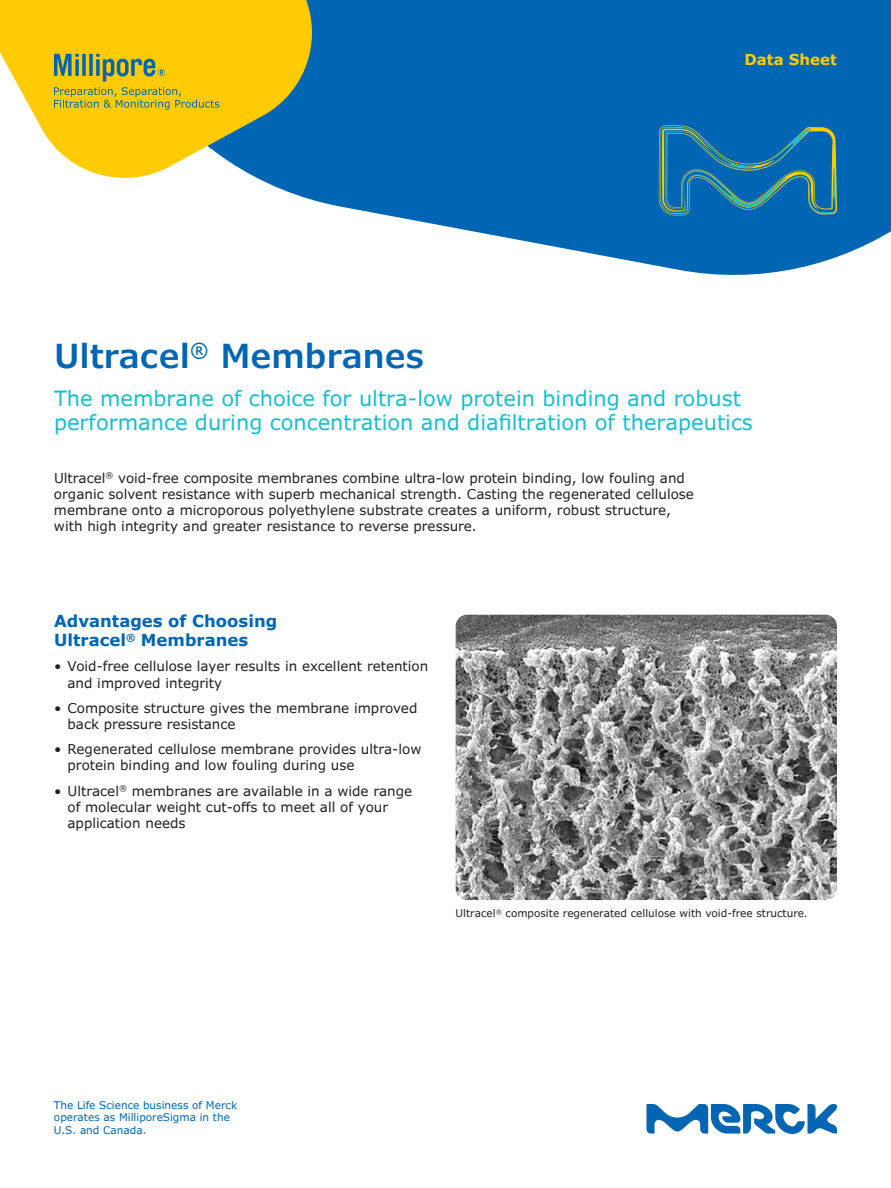
<style>
.page{position:relative;width:891px;height:1188px;background:#fff}
.page>*{position:absolute;margin:0;border:0;box-sizing:border-box;transform-origin:0 0}
.t1{font:600 33px "Verdana Pro";color:#0066b3}
.t2{font:21px/24px "Verdana Pro";color:#18becf}
.t3{font:700 16.5px/19.5px "Verdana Pro";color:#0066b3}
.t4{font:700 15px "Verdana Pro";color:#ffcb04}
.t5{font:13.5px/16.2px "Verdana Pro";color:#231f20}
.t6{font:10.5px/12.6px "Verdana Pro";color:#0066b3}
.t7{font:10.5px "Verdana Pro";color:#231f20}
</style>
<div class="page">
<svg style="left:286px;top:0;width:605px;height:275px;background:#217abd"></svg>
<svg style="left:659px;top:125px;width:178px;height:90px;background:#1b74a1"></svg>
<svg style="left:0;top:0;width:325px;height:191px;fill:#ffcb04"></svg>
<svg style="left:54px;top:54px;width:165px;height:56px;background:#ceb725"></svg>
<img style="left:456px;top:615px;width:381px;height:285px">
<svg style="left:646px;top:1104px;width:191px;height:30px"></svg>
<p class="t4" style="left:744px;top:50px;width:94px">Data Sheet</p>
<h1 class="t1" style="left:54px;top:335px;width:372px">Ultracel<sup>®</sup> Membranes</h1>
<h2 class="t2" style="left:54px;top:386px;width:700px">The membrane of choice for ultra-low protein binding and robust performance during concentration and diafiltration of therapeutics</h2>
<p class="t5" style="left:54px;top:470px;width:642px">Ultracel<sup>®</sup> void-free composite membranes combine ultra-low protein binding, low fouling and organic solvent resistance with superb mechanical strength. Casting the regenerated cellulose membrane onto a microporous polyethylene substrate creates a uniform, robust structure, with high integrity and greater resistance to reverse pressure.</p>
<p class="t3" style="left:54px;top:611px;width:225px">Advantages of Choosing<br>Ultracel<sup>®</sup> Membranes</p>
<p class="t5" style="left:68px;top:659px;width:362px;text-indent:-14px">• Void-free cellulose layer results in excellent retention and improved integrity</p>
<p class="t5" style="left:68px;top:700px;width:351px;text-indent:-14px">• Composite structure gives the membrane improved back pressure resistance</p>
<p class="t5" style="left:68px;top:741px;width:355px;text-indent:-14px">• Regenerated cellulose membrane provides ultra-low protein binding and low fouling during use</p>
<p class="t5" style="left:67px;top:783px;width:346px;text-indent:-13px">• Ultracel<sup>®</sup> membranes are available in a wide range of molecular weight cut-offs to meet all of your application needs</p>
<p class="t7" style="left:456px;top:907px;width:354px">Ultracel<sup>®</sup> composite regenerated cellulose with void-free structure.</p>
<p class="t6" style="left:54px;top:1099px;width:185px">The Life Science business of Merck operates as MilliporeSigma in the<br>U.S. and Canada.</p>
</div>
